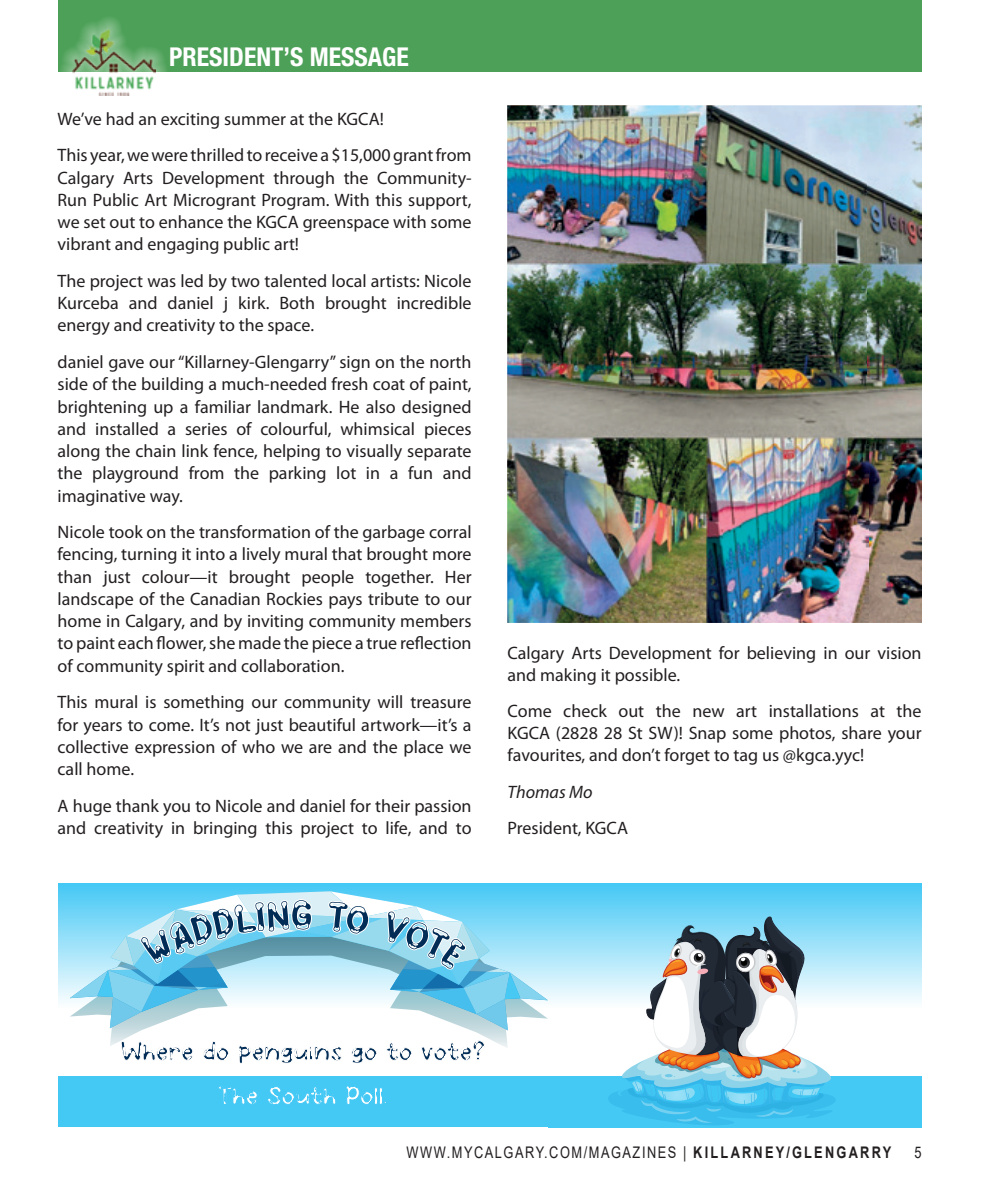
<style>
.page{position:relative;width:990px;height:1188px;background:#fff}
.page>*{position:absolute;margin:0;border:0;box-sizing:border-box;transform-origin:0 0}
.t1{font:700 condensed 26px "Helvetica Neue LT Std";color:#fff}
.Body_text{font:18px/22.2px "Myriad Pro";color:#231f20;text-align:justify}
.t2{font:italic 18px "Myriad Pro";color:#231f20}
.t3{font:16px "Arial";letter-spacing:.12em;color:#231f20;scale:.8 1}
.s1{font-weight:700}
</style>
<div class="page">
<div style="left:58px;top:0;width:864px;height:72px;background:#4ca057"></div>
<div style="left:58px;top:15px;width:110px;height:94px;background:#fff;opacity:.75"></div>
<img style="left:72px;top:28px;width:83px;height:67px">
<img style="left:508px;top:105px;width:414px;height:518px">
<div style="left:58px;top:1076px;width:864px;height:51px;background:#44c8f4"></div>
<div style="left:58px;top:883px;width:864px;height:125px;background:linear-gradient(to bottom,#43c7f5,#fcfefe)"></div>
<svg style="left:608px;top:915px;width:228px;height:210px"></svg>
<svg style="left:110px;top:1030px;width:398px;height:18px"></svg>
<svg style="left:219px;top:1086px;width:167px;height:19px"></svg>
<svg style="left:121px;top:1037px;width:364px;height:27px"></svg>
<div style="left:139px;top:883px;width:328px;height:8px;background:#48c9f5"></div>
<svg style="left:70px;top:891px;width:478px;height:139px"></svg>
<p class="t1" style="left:169px;top:41px;width:241px">PRESIDENT’S MESSAGE</p>
<p class="Body_text" style="left:58px;top:107px;width:328px">We’ve had an exciting summer at the KGCA!</p>
<p class="Body_text" style="left:58px;top:144px;width:416px">This year, we were thrilled to receive a $15,000 grant from Calgary Arts Development through the Community-Run Public Art Microgrant Program. With this support, we set out to enhance the KGCA greenspace with some vibrant and engaging public art!</p>
<p class="Body_text" style="left:58px;top:270px;width:415px">The project was led by two talented local artists: Nicole Kurceba and daniel j kirk. Both brought incredible energy and creativity to the space.</p>
<p class="Body_text" style="left:58px;top:351px;width:416px">daniel gave our “Killarney-Glengarry” sign on the north side of the building a much-needed fresh coat of paint, brightening up a familiar landmark. He also designed and installed a series of colourful, whimsical pieces along the chain link fence, helping to visually separate the playground from the parking lot in a fun and imaginative way.</p>
<p class="Body_text" style="left:58px;top:521px;width:416px">Nicole took on the transformation of the garbage corral fencing, turning it into a lively mural that brought more than just colour—it brought people together. Her landscape of the Canadian Rockies pays tribute to our home in Calgary, and by inviting community members to paint each flower, she made the piece a true reflection of community spirit and collaboration.</p>
<p class="Body_text" style="left:58px;top:691px;width:415px">This mural is something our community will treasure for years to come. It’s not just beautiful artwork—it’s a collective expression of who we are and the place we call home.</p>
<p class="Body_text" style="left:58px;top:794px;width:416px">A huge thank you to Nicole and daniel for their passion and creativity in bringing this project to life, and to</p>
<p class="Body_text" style="left:508px;top:641px;width:415px">Calgary Arts Development for believing in our vision and making it possible.</p>
<p class="Body_text" style="left:508px;top:700px;width:416px">Come check out the new art installations at the KGCA (2828 28 St SW)! Snap some photos, share your favourites, and don’t forget to tag us @kgca.yyc!</p>
<p class="t2" style="left:508px;top:780px;width:86px">Thomas Mo</p>
<p class="Body_text" style="left:508px;top:817px;width:122px">President, KGCA</p>
<p class="t3" style="left:407px;top:1141px;width:607px">WWW.MYCALGARY.COM/MAGAZINES | <span class="s1">KILLARNEY/GLENGARRY</span></p>
<p class="t3" style="left:914px;top:1141px;width:10px">5</p>
</div>
